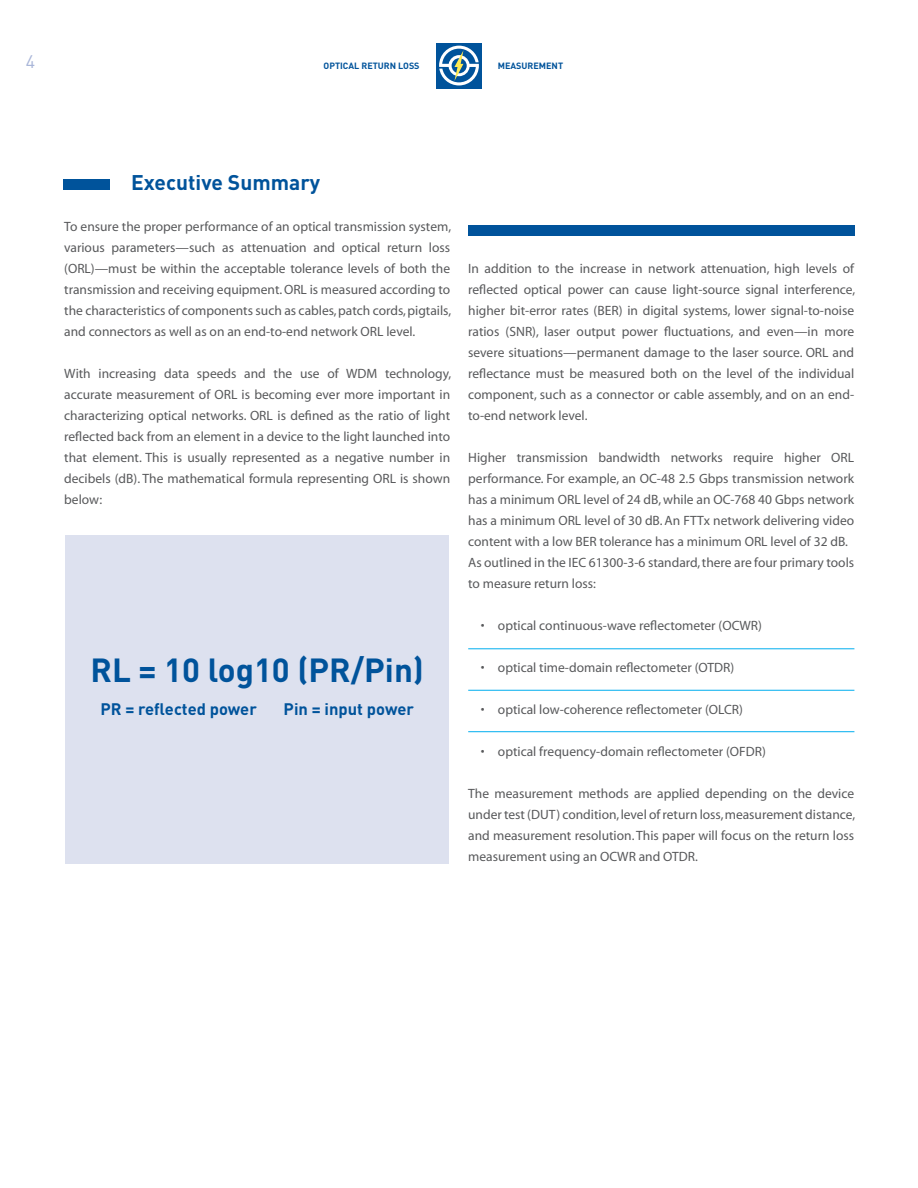
<style>
.page{position:relative;width:918px;height:1188px;background:#fff}
.page>*{position:absolute;margin:0;border:0;box-sizing:border-box;transform-origin:0 0}
.t1{font:700 33px "DIN";color:#00539b}
.t2{font:700 21px "DIN";color:#00539b}
.t3{font:18px "DIN";color:#a8b5d8}
.t4{font:700 16.5px "DIN";color:#00539b}
.t5{font:13.5px/21px "Myriad";color:#58595b;text-align:justify}
.t6{font:700 9px "DIN";color:#00539b}
</style>
<div class="page">
<div style="left:436px;top:43px;width:46px;height:46px;background:#00539b"></div>
<svg style="left:439px;top:46px;width:40px;height:39px"></svg>
<div style="left:64px;top:179px;width:46px;height:11px;background:#00539b"></div>
<div style="left:468px;top:225px;width:386px;height:11px;background:#00539b"></div>
<div style="left:65px;top:536px;width:384px;height:328px;background:#dde1ef"></div>
<hr style="left:468px;top:690px;width:386px;height:1px;background:#00aeef">
<hr style="left:468px;top:731px;width:386px;height:1px;background:#00aeef">
<hr style="left:468px;top:648px;width:386px;height:1px;background:#00aeef">
<h3 class="t3" style="left:26px;top:50px;width:11px">4</h3>
<p class="t6" style="left:324px;top:60px;width:98px">Optical Return Loss</p>
<p class="t6" style="left:498px;top:60px;width:67px">Measurem ent</p>
<h2 class="t2" style="left:131px;top:169px;width:191px">Executive Summary</h2>
<p class="t5" style="left:64px;top:217px;width:388px">To ensure the proper performance of an optical transmission system, various parameters—such as attenuation and optical return loss (ORL)—must be within the acceptable tolerance levels of both the transmission and receiving equipment. ORL is measured according to the characteristics of components such as cables, patch cords, pigtails, and connectors as well as on an end-to-end network ORL level.</p>
<p class="t5" style="left:64px;top:364px;width:388px">With increasing data speeds and the use of WDM technology, accurate measurement of ORL is becoming ever more important in characterizing optical networks. ORL is defined as the ratio of light reflected back from an element in a device to the light launched into that element. This is usually represented as a negative number in decibels (dB). The mathematical formula representing ORL is shown below:</p>
<h1 class="t1" style="left:90px;top:649px;width:335px">RL = 10 log10 (PR/Pin)</h1>
<p class="t4" style="left:101px;top:698px;width:158px">PR = reflected power</p>
<p class="t4" style="left:284px;top:698px;width:132px">Pin = input power</p>
<p class="t5" style="left:468px;top:259px;width:388px">In addition to the increase in network attenuation, high levels of reflected optical power can cause light-source signal interference, higher bit-error rates (BER) in digital systems, lower signal-to-noise ratios (SNR), laser output power fluctuations, and even—in more severe situations—permanent damage to the laser source. ORL and reflectance must be measured both on the level of the individual component, such as a connector or cable assembly, and on an end&shy;to-end network level.</p>
<p class="t5" style="left:468px;top:448px;width:388px;text-align:left">Higher transmission bandwidth networks require higher ORL performance. For example, an OC-48 2.5 Gbps transmission network has a minimum ORL level of 24 dB, while an OC-768 40 Gbps network has a minimum ORL level of 30 dB. An FTTx network delivering video content with a low BER tolerance has a minimum ORL level of 32 dB.<br>As outlined in the IEC 61300-3-6 standard, there are four primary tools to measure return loss:</p>
<p class="t5" style="left:481px;top:616px;width:283px">• optical continuous-wave reflectometer (OCWR)</p>
<p class="t5" style="left:481px;top:658px;width:255px">• optical time-domain reflectometer (OTDR)</p>
<p class="t5" style="left:481px;top:700px;width:264px">• optical low-coherence reflectometer (OLCR)</p>
<p class="t5" style="left:481px;top:742px;width:286px">• optical frequency-domain reflectometer (OFDR)</p>
<p class="t5" style="left:468px;top:784px;width:388px">The measurement methods are applied depending on the device under test (DUT) condition, level of return loss, measurement distance, and measurement resolution. This paper will focus on the return loss measurement using an OCWR and OTDR.</p>
</div>
